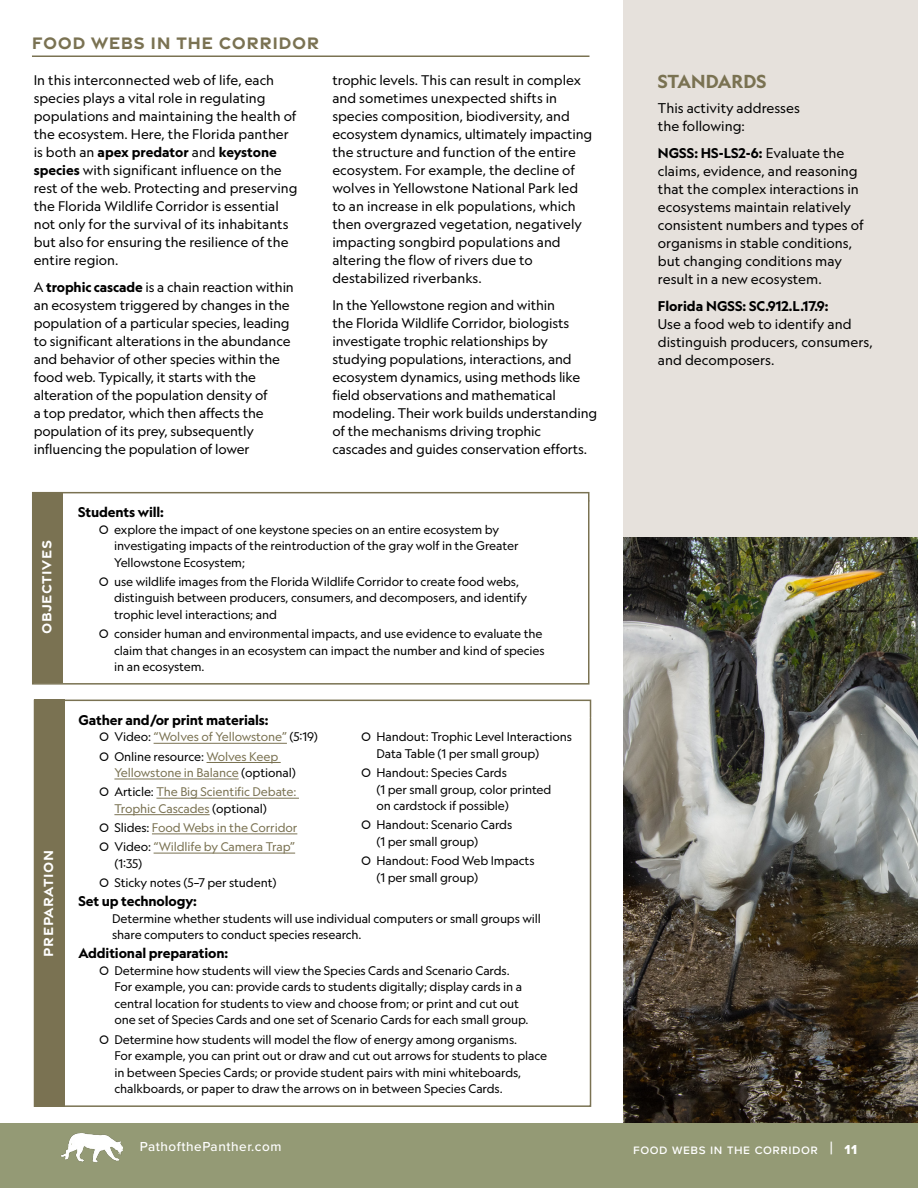
<style>
.page{position:relative;width:918px;height:1188px;background:#fff}
.page>*{position:absolute;margin:0;border:0;box-sizing:border-box;transform-origin:0 0}
.t1{font:700 18px "Gravesend Sans";letter-spacing:.03em;color:#7a7252}
.t2{font:700 18px "Geograph";color:#7a7252}
.t3{font:700 14.25px "Gravesend Sans";letter-spacing:.04em;color:#fff}
.t4{font:13.5px/18px "Geograph";color:#000}
.t5{font:700 13.5px "Geograph";letter-spacing:-.01em;color:#000}
.t6{font:500 13.5px "Proxima Nova";letter-spacing:.04em;color:#fff}
.t7{font:13.35px/18px "Geograph";letter-spacing:-.01em;color:#000}
.t8{font:12px/16.5px "Geograph";letter-spacing:-.01em;color:#000}
.t9{font:12px/19.2px "Geograph";letter-spacing:-.01em;color:#7a7252}
.s1{font-weight:700}
.s2{color:#000}
.s3{font-size:18px}
.s4{font-family:"Proxima Nova Extrabld";font-weight:400}
</style>
<div class="page">
<div style="left:623px;top:0;width:295px;height:1188px;background:#e6e1dc"></div>
<hr style="left:32px;top:56px;width:557px;height:1px;background:#7a7252">
<svg style="left:32px;top:491px;width:558px;height:194px"></svg>
<svg style="left:33px;top:699px;width:559px;height:408px"></svg>
<div style="left:32px;top:492px;width:31px;height:191px;background:#7a7252"></div>
<div style="left:34px;top:700px;width:30px;height:407px;background:#7a7252"></div>
<hr style="left:154px;top:743px;width:133px;height:1px;background:#7a7252">
<hr style="left:207px;top:762px;width:74px;height:1px;background:#7a7252">
<hr style="left:114px;top:779px;width:125px;height:1px;background:#7a7252">
<hr style="left:156px;top:798px;width:143px;height:1px;background:#7a7252">
<hr style="left:114px;top:814px;width:96px;height:1px;background:#7a7252">
<hr style="left:152px;top:833px;width:145px;height:1px;background:#7a7252">
<hr style="left:154px;top:853px;width:141px;height:1px;background:#7a7252">
<img style="left:623px;top:538px;width:295px;height:585px">
<div style="left:0;top:1123px;width:918px;height:65px;background:#949a75"></div>
<img style="left:61px;top:1133px;width:61px;height:30px">
<svg style="left:99px;top:525px;width:9px;height:9px"></svg>
<svg style="left:99px;top:577px;width:9px;height:9px"></svg>
<svg style="left:99px;top:629px;width:9px;height:9px"></svg>
<svg style="left:100px;top:733px;width:8px;height:8px"></svg>
<svg style="left:100px;top:752px;width:8px;height:9px"></svg>
<svg style="left:100px;top:788px;width:8px;height:8px"></svg>
<svg style="left:100px;top:823px;width:8px;height:9px"></svg>
<svg style="left:100px;top:842px;width:8px;height:9px"></svg>
<svg style="left:100px;top:878px;width:8px;height:9px"></svg>
<svg style="left:362px;top:733px;width:8px;height:8px"></svg>
<svg style="left:362px;top:768px;width:8px;height:9px"></svg>
<svg style="left:362px;top:821px;width:8px;height:8px"></svg>
<svg style="left:362px;top:856px;width:8px;height:9px"></svg>
<svg style="left:100px;top:966px;width:8px;height:9px"></svg>
<svg style="left:100px;top:1035px;width:8px;height:9px"></svg>
<h1 class="t1" style="left:32px;top:31px;width:289px">FOOD WEBS IN THE CORRIDOR</h1>
<p class="t7" style="left:34px;top:71px;width:265px">In this interconnected web of life, each species plays a vital role in regulating populations and maintaining the health of the ecosystem. Here, the Florida panther is both an <span class="s1">apex predator</span> and <span class="s1">keystone species</span> with significant influence on the rest of the web. Protecting and preserving the Florida Wildlife Corridor is essential not only for the survival of its inhabitants but also for ensuring the resilience of the entire region.</p>
<p class="t7" style="left:34px;top:277px;width:262px">A <span class="s1">trophic cascade</span> is a chain reaction within an ecosystem triggered by changes in the population of a particular species, leading to significant alterations in the abundance and behavior of other species within the food web. Typically, it starts with the alteration of the population density of<br>a top predator, which then affects the population of its prey, subsequently influencing the population of lower</p>
<p class="t7" style="left:332px;top:71px;width:261px">trophic levels. This can result in complex and sometimes unexpected shifts in species composition, biodiversity, and ecosystem dynamics, ultimately impacting the structure and function of the entire ecosystem. For example, the decline of wolves in Yellowstone National Park led to an increase in elk populations, which then overgrazed vegetation, negatively impacting songbird populations and altering the flow of rivers due to destabilized riverbanks.</p>
<p class="t7" style="left:332px;top:295px;width:266px">In the Yellowstone region and within<br>the Florida Wildlife Corridor, biologists investigate trophic relationships by studying populations, interactions, and ecosystem dynamics, using methods like field observations and mathematical modeling. Their work builds understanding of the mechanisms driving trophic cascades and guides conservation efforts.</p>
<p class="t3" style="left:37px;top:634px;width:95px;rotate:-90deg">OBJECTIVES</p>
<p class="t3" style="left:39px;top:957px;width:108px;rotate:-90deg">PREPARATION</p>
<p class="t5" style="left:78px;top:504px;width:87px">Students will:</p>
<p class="t8" style="left:114px;top:521px;width:406px">explore the impact of one keystone species on an entire ecosystem by investigating impacts of the reintroduction of the gray wolf in the Greater<br>Yellowstone Ecosystem;</p>
<p class="t8" style="left:114px;top:573px;width:415px">use wildlife images from the Florida Wildlife Corridor to create food webs, distinguish between producers, consumers, and decomposers, and identify trophic level interactions; and</p>
<p class="t8" style="left:114px;top:625px;width:432px">consider human and environmental impacts, and use evidence to evaluate the claim that changes in an ecosystem can impact the number and kind of species in an ecosystem.</p>
<p class="t5" style="left:78px;top:711px;width:192px">Gather and/or print materials:</p>
<p class="t9" style="left:114px;top:727px;width:205px"><span class="s2">Video:</span> “Wolves of Yellowstone” <span class="s2">(5:19)<br>Online resource:</span> Wolves Keep</p>
<p class="t9" style="left:114px;top:763px;width:184px">Yellowstone in Balance <span class="s2">(optional)<br>Article:</span> The Big Scientific Debate:</p>
<p class="t9" style="left:114px;top:799px;width:184px">Trophic Cascades <span class="s2">(optional)<br>Slides:</span> Food Webs in the Corridor<br><span class="s2">Video:</span> “Wildlife by Camera Trap”</p>
<p class="t8" style="left:114px;top:854px;width:164px;line-height:19.2px">(1:35)<br>Sticky notes (5–7 per student)</p>
<p class="t8" style="left:376px;top:729px;width:197px">Handout: Trophic Level Interactions<br>Data Table (1 per small group)</p>
<p class="t8" style="left:376px;top:764px;width:177px">Handout: Species Cards<br>(1 per small group, color printed on cardstock if possible)</p>
<p class="t8" style="left:376px;top:817px;width:137px">Handout: Scenario Cards (1 per small group)</p>
<p class="t8" style="left:376px;top:852px;width:160px">Handout: Food Web Impacts (1 per small group)</p>
<p class="t5" style="left:78px;top:892px;width:120px">Set up technology:</p>
<p class="t8" style="left:112px;top:910px;width:430px">Determine whether students will use individual computers or small groups will share computers to conduct species research.</p>
<p class="t5" style="left:78px;top:945px;width:151px">Additional preparation:</p>
<p class="t8" style="left:114px;top:962px;width:416px">Determine how students will view the Species Cards and Scenario Cards.<br>For example, you can: provide cards to students digitally; display cards in a central location for students to view and choose from; or print and cut out one set of Species Cards and one set of Scenario Cards for each small group.</p>
<p class="t8" style="left:114px;top:1031px;width:434px">Determine how students will model the flow of energy among organisms.<br>For example, you can print out or draw and cut out arrows for students to place in between Species Cards; or provide student pairs with mini whiteboards, chalkboards, or paper to draw the arrows on in between Species Cards.</p>
<h1 class="t2" style="left:658px;top:70px;width:110px">STANDARDS</h1>
<p class="t4" style="left:658px;top:99px;width:144px">This activity addresses the following:</p>
<p class="t4" style="left:658px;top:144px;width:207px"><span class="s1">NGSS: HS-LS2-6:</span> Evaluate the claims, evidence, and reasoning that the complex interactions in ecosystems maintain relatively consistent numbers and types of organisms in stable conditions, but changing conditions may result in a new ecosystem.</p>
<p class="t5" style="left:658px;top:297px;width:172px">Florida NGSS: SC.912.L.17.9:</p>
<p class="t4" style="left:658px;top:315px;width:216px">Use a food web to identify and distinguish producers, consumers, and decomposers.</p>
<p class="t6" style="left:140px;top:1137px;width:143px">PathofthePanther.com</p>
<p class="t6" style="left:633px;top:1139px;width:226px">food webs in the corridor <span class="s3">|</span> <span class="s4">11</span></p>
</div>
